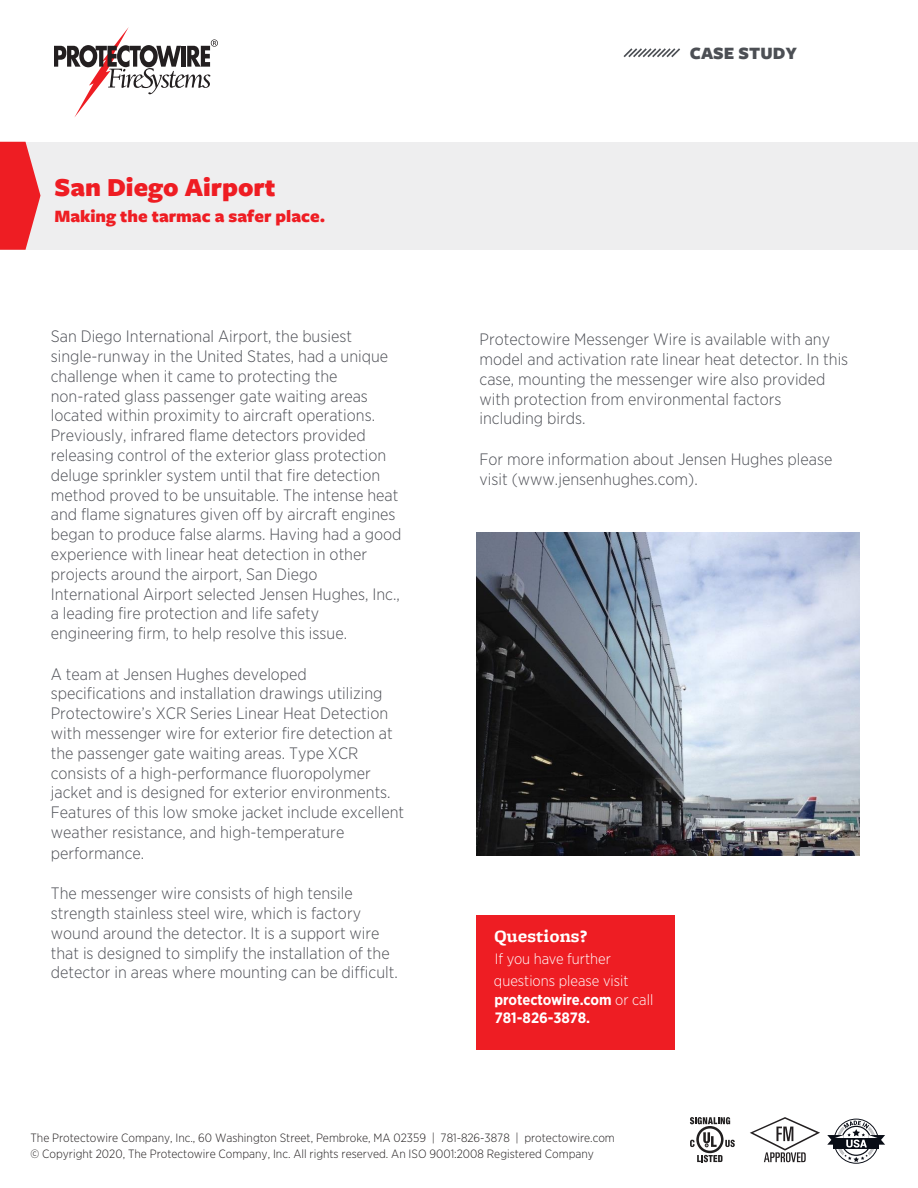
<style>
.page{position:relative;width:918px;height:1188px;background:#fff}
.page>*{position:absolute;margin:0;border:0;box-sizing:border-box;transform-origin:0 0}
.t1{font:900 27px "Freight Sans Pro";color:#ee1d23}
.t2{font:900 18px "Freight Sans Pro";color:#ee1d23}
.t3{font:700 18px "Freight Micro Pro";color:#fff}
.t4{font:900 18px "Freight Sans Pro";color:#4c4f54}
.copy{font:300 16.5px/19.8px "Gotham Narrow";color:#4d4f55}
.t5{font:300 15px/21.6px "Gotham Narrow";color:#fff}
.t6{font:700 15px/18px "Gotham Narrow";color:#fff}
.t7{font:300 12px/15.9px "Gotham Narrow";color:#221e1f}
.s1{font-weight:300}
</style>
<div class="page">
<svg style="left:54px;top:27px;width:164px;height:90px"></svg>
<svg style="left:623px;top:48px;width:57px;height:10px"></svg>
<div style="left:0;top:142px;width:918px;height:108px;background:#eeeeef"></div>
<svg style="left:0;top:142px;width:40px;height:108px"></svg>
<svg style="left:750px;top:1117px;width:70px;height:45px"></svg>
<svg style="left:690px;top:1117px;width:45px;height:45px"></svg>
<svg style="left:827px;top:1119px;width:58px;height:45px"></svg>
<div style="left:477px;top:916px;width:198px;height:134px;background:#ee1d23"></div>
<img style="left:476px;top:532px;width:383px;height:324px">
<h1 class="t1" style="left:54px;top:169px;width:222px">San Diego Airport</h1>
<p class="t2" style="left:54px;top:204px;width:272px">Making the tarmac a safer place.</p>
<p class="copy" style="left:51px;top:326px;width:352px">San Diego International Airport, the busiest single-runway in the United States, had a unique challenge when it came to protecting the non-rated glass passenger gate waiting areas located within proximity to aircraft operations.<br>Previously, infrared flame detectors provided releasing control of the exterior glass protection deluge sprinkler system until that fire detection method proved to be unsuitable. The intense heat and flame signatures given off by aircraft engines began to produce false alarms. Having had a good experience with linear heat detection in other projects around the airport, San Diego International Airport selected Jensen Hughes, Inc., a leading fire protection and life safety engineering firm, to help resolve this issue.</p>
<p class="copy" style="left:51px;top:663px;width:355px">A team at Jensen Hughes developed specifications and installation drawings utilizing Protectowire’s XCR Series Linear Heat Detection with messenger wire for exterior fire detection at the passenger gate waiting areas. Type XCR consists of a high-performance fluoropolymer jacket and is designed for exterior environments.<br>Features of this low smoke jacket include excellent weather resistance, and high-temperature performance.</p>
<p class="copy" style="left:51px;top:883px;width:348px">The messenger wire consists of high tensile strength stainless steel wire, which is factory wound around the detector. It is a support wire that is designed to simplify the installation of the detector in areas where mounting can be difficult.</p>
<p class="t4" style="left:690px;top:41px;width:109px">CASE STUDY</p>
<p class="copy" style="left:480px;top:329px;width:370px">Protectowire Messenger Wire is available with any model and activation rate linear heat detector. In this case, mounting the messenger wire also provided with protection from environmental factors including birds.</p>
<p class="copy" style="left:480px;top:449px;width:354px">For more information about Jensen Hughes please visit (www.jensenhughes.com).</p>
<p class="t3" style="left:494px;top:924px;width:95px">Questions?</p>
<p class="t5" style="left:494px;top:948px;width:136px">If you have further questions please visit</p>
<p class="t6" style="left:494px;top:991px;width:160px">protectowire.com <span class="s1">or call<br></span>781-826-3878.</p>
<p class="t5" style="left:490px;top:975px;width:18px">ou</p>
<p class="t7" style="left:30px;top:1130px;width:586px">The Protectowire Company, Inc., 60 Washington Street, Pembroke, MA 02359 | 781-826-3878 | protectowire.com © Copyright 2020, The Protectowire Company, Inc. All rights reserved. An ISO 9001:2008 Registered Company</p>
</div>
